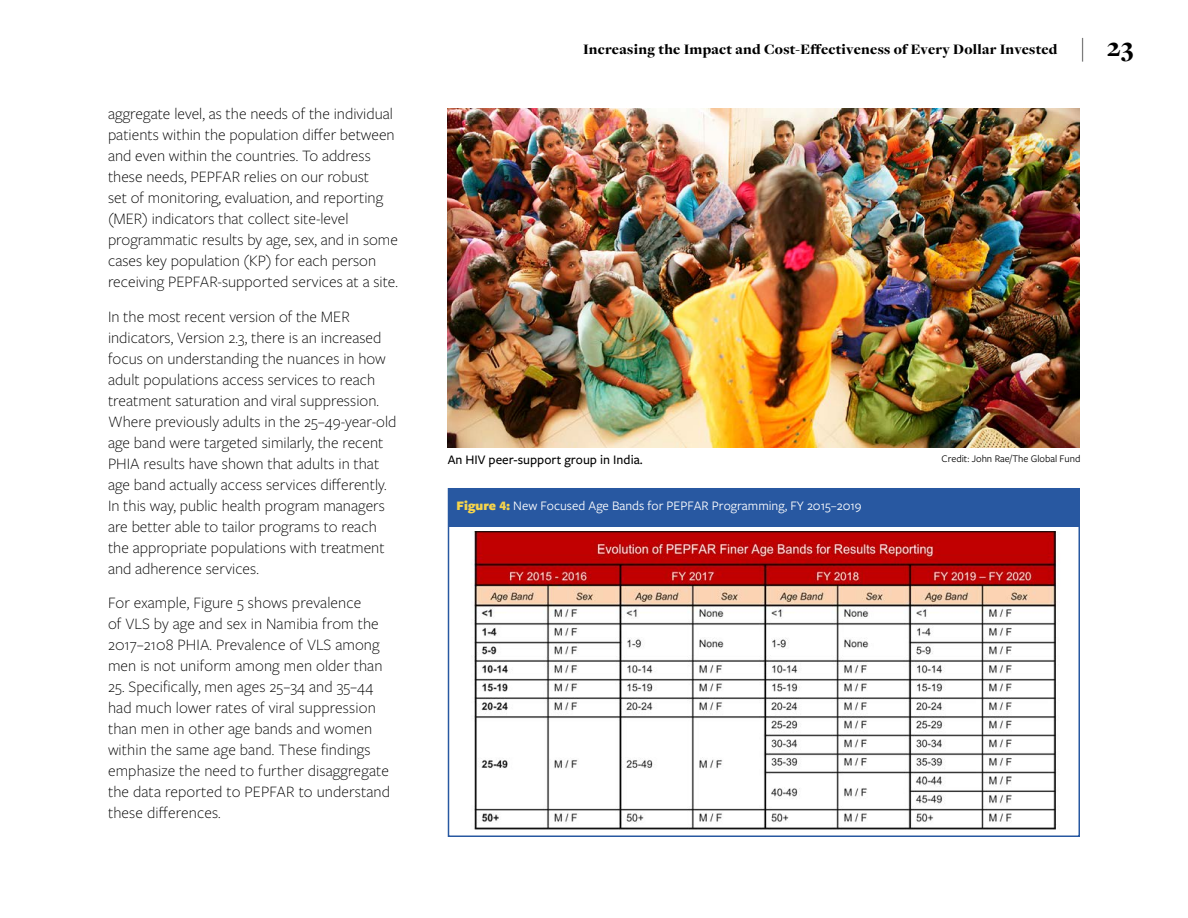
<style>
.page{position:relative;width:1188px;height:918px;background:#fff}
.page>*{position:absolute;margin:0;border:0;box-sizing:border-box;transform-origin:0 0}
.t1{font:300 16.5px/21px "Freight Sans Pro";color:#000}
.t2{font:900 15px "Freight Disp Pro";letter-spacing:.02em;color:#000}
.t3{font:13.5px "Freight Sans Pro";color:#fff}
.t4{font:500 13.5px "Freight Sans Pro";color:#000}
.t5{font:10.5px "Freight Sans Pro";color:#000}
.s1{font-size:27px}
.s2{font-weight:900;color:#f6d44b}
</style>
<div class="page">
<div style="left:448px;top:488px;width:632px;height:349px;background:#fff;border:2px solid #2858a1"></div>
<div style="left:449px;top:488px;width:631px;height:38px;background:#2858a1"></div>
<img style="left:472px;top:531px;width:586px;height:299px">
<img style="left:448px;top:108px;width:632px;height:339px">
<p class="t1" style="left:108px;top:103px;width:292px">aggregate level, as the needs of the individual patients within the population differ between and even within the countries . To address these needs, PEPFAR relies on our robust<br>set of monitoring, evaluation, and reporting (MER) indicators that collect site-level programmatic results by age, sex, and in some cases key population (KP) for each person receiving PEPFAR-supported services at a site .</p>
<p class="t1" style="left:108px;top:305px;width:290px">In the most recent version of the MER indicators, Version 2 .3, there is an increased focus on understanding the nuances in how adult populations access services to reach treatment saturation and viral suppression .<br>Where previously adults in the 25–49-year-old age band were targeted similarly, the recent PHIA results have shown that adults in that age band actually access services differently .<br>In this way, public health program managers are better able to tailor programs to reach the appropriate populations with treatment and adherence services .</p>
<p class="t1" style="left:108px;top:592px;width:284px">For example, Figure 5 shows prevalence<br>of VLS by age and sex in Namibia from the 2017–2108 PHIA . Prevalence of VLS among men is not uniform among men older than 25 . Specifically, men ages 25–34 and 35–44 had much lower rates of viral suppression than men in other age bands and women within the same age band . These findings emphasize the need to further disaggregate the data reported to PEPFAR to understand these differences .</p>
<p class="t2" style="left:583px;top:39px;width:552px">Increasing the Impact and Cost-Effectiveness of Every Dollar Invested <span class="s1">| 23</span></p>
<p class="t4" style="left:448px;top:450px;width:197px">An HIV peer-support group in India.</p>
<p class="t5" style="left:942px;top:451px;width:140px">Credit: John Rae/The Global Fund</p>
<p class="t3" style="left:457px;top:497px;width:407px"><span class="s2">Figure 4:</span> New Focused Age Bands for PEPFAR Programming, FY 2015–2019</p>
</div>
